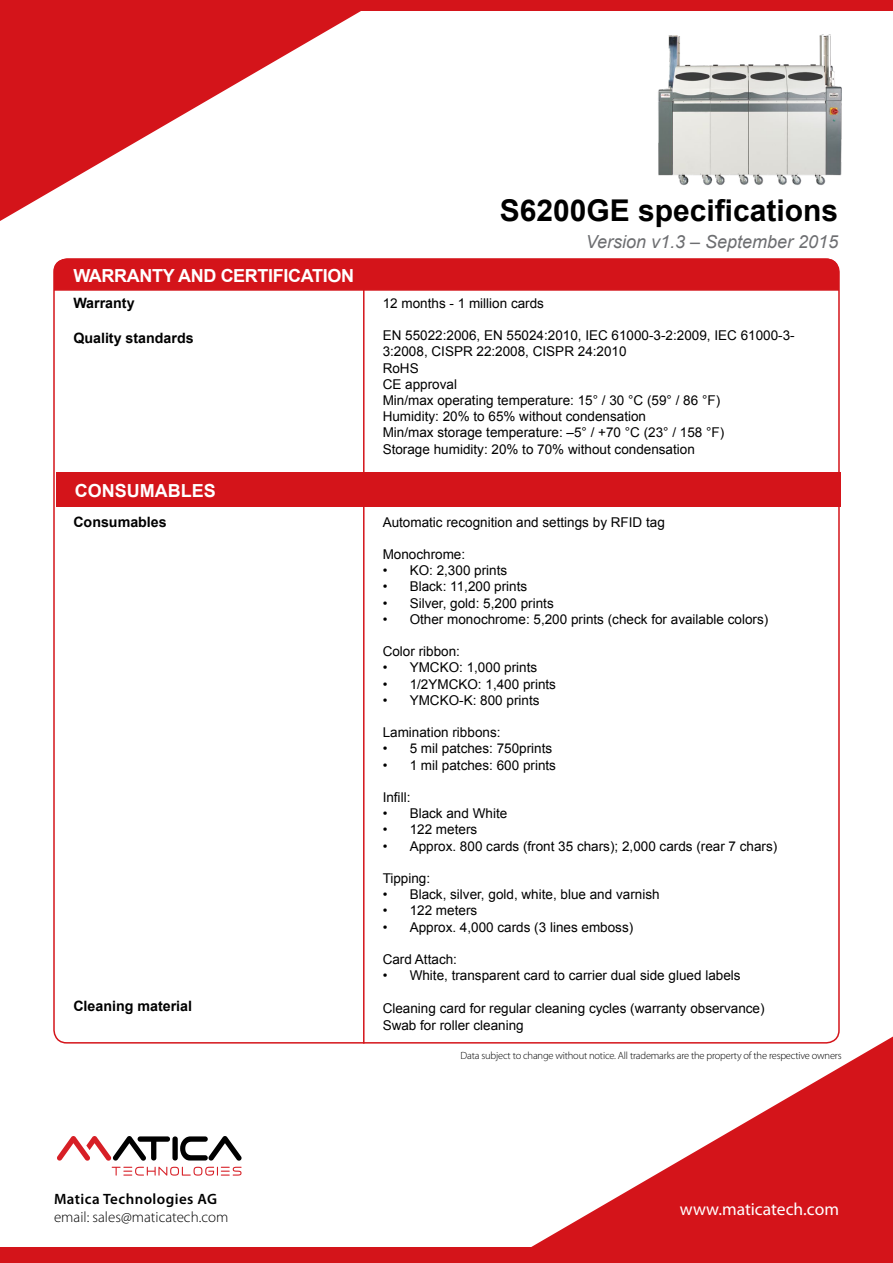
<style>
.page{position:relative;width:893px;height:1263px;background:#fff}
.page>*{position:absolute;margin:0;border:0;box-sizing:border-box;transform-origin:0 0}
.t1{font:700 30px "Arial";color:#000}
.t2{font:italic 18px "Arial";color:#6d6e71}
.t3{font:700 18px "Arial";letter-spacing:-.02em;color:#fff}
.t4{font:700 18px "Arial";color:#fff}
.t5{font:17.55px "Myriad Pro";color:#fff}
.t6{font:300 15px "Myriad Pro";color:#000}
.t7{font:600 15px "Myriad Pro";letter-spacing:.03em;color:#000}
.t8{font:700 14.25px "Arial";color:#000}
.t9{font:13.5px/16.2px "Arial";color:#000}
.t10{font:300 10.5px "Myriad Pro";letter-spacing:-.02em;color:#000}
</style>
<div class="page">
<svg style="left:0;top:11px;width:361px;height:210px"></svg>
<div style="left:0;top:0;width:893px;height:11px;background:#d4141a"></div>
<svg style="left:509px;top:1036px;width:384px;height:211px"></svg>
<div style="left:0;top:1247px;width:893px;height:16px;background:#d4141a"></div>
<svg style="left:57px;top:1136px;width:185px;height:25px"></svg>
<svg style="left:112px;top:1167px;width:130px;height:8px"></svg>
<div style="left:53px;top:258px;width:787px;height:33px;background:#d4141a"></div>
<div style="left:56px;top:473px;width:785px;height:34px;background:#d4141a"></div>
<hr style="left:363px;top:272px;width:2px;height:771px;background:#d4141a">
<img style="left:658px;top:34px;width:184px;height:152px">
<h2 class="t3" style="left:73px;top:263px;width:282px">WARRANTY AND CERTIFICATION</h2>
<p class="t8" style="left:73px;top:294px;width:63px">Warranty</p>
<p class="t8" style="left:73px;top:328px;width:122px">Quality standards</p>
<h2 class="t4" style="left:75px;top:479px;width:142px">CONSUMABLES</h2>
<p class="t8" style="left:73px;top:512px;width:95px">Consumables</p>
<p class="t8" style="left:73px;top:997px;width:120px">Cleaning material</p>
<h1 class="t1" style="left:500px;top:191px;width:340px">S6200GE specifications</h1>
<h2 class="t2" style="left:586px;top:230px;width:254px">Version v1.3 – September 2015</h2>
<p class="t9" style="left:383px;top:295px;width:163px">12 months - 1 million cards</p>
<p class="t9" style="left:383px;top:328px;width:413px">EN 55022:2006, EN 55024:2010, IEC 61000-3-2:2009, IEC 61000-3- 3:2008, CISPR 22:2008, CISPR 24:2010<br>RoHS<br>CE approval<br>Min/max operating temperature: 15° / 30 °C (59° / 86 °F)<br>Humidity: 20% to 65% without condensation<br>Min/max storage temperature: –5° / +70 °C (23° / 158 °F)<br>Storage humidity: 20% to 70% without condensation</p>
<p class="t9" style="left:383px;top:514px;width:284px">Automatic recognition and settings by RFID tag</p>
<p class="t9" style="left:383px;top:546px;width:84px">Monochrome:</p>
<p class="t9" style="left:383px;top:562px;width:126px">• KO: 2,300 prints</p>
<p class="t9" style="left:383px;top:579px;width:146px">• Black: 11,200 prints</p>
<p class="t9" style="left:383px;top:595px;width:173px">• Silver, gold: 5,200 prints</p>
<p class="t9" style="left:383px;top:611px;width:387px">• Other monochrome: 5,200 prints (check for available colors)</p>
<p class="t9" style="left:383px;top:643px;width:79px">Color ribbon:</p>
<p class="t9" style="left:383px;top:660px;width:156px">• YMCKO: 1,000 prints</p>
<p class="t9" style="left:383px;top:676px;width:175px">• 1/2YMCKO: 1,400 prints</p>
<p class="t9" style="left:383px;top:692px;width:158px">• YMCKO-K: 800 prints</p>
<p class="t9" style="left:383px;top:724px;width:119px">Lamination ribbons:</p>
<p class="t9" style="left:383px;top:741px;width:171px">• 5 mil patches: 750prints</p>
<p class="t9" style="left:383px;top:757px;width:175px">• 1 mil patches: 600 prints</p>
<p class="t9" style="left:383px;top:789px;width:29px">Infill:</p>
<p class="t9" style="left:383px;top:805px;width:126px">• Black and White</p>
<p class="t9" style="left:383px;top:822px;width:96px">• 122 meters</p>
<p class="t9" style="left:383px;top:838px;width:396px">• Approx. 800 cards (front 35 chars); 2,000 cards (rear 7 chars)</p>
<p class="t9" style="left:383px;top:870px;width:49px">Tipping:</p>
<p class="t9" style="left:383px;top:886px;width:278px">• Black, silver, gold, white, blue and varnish</p>
<p class="t9" style="left:383px;top:903px;width:96px">• 122 meters</p>
<p class="t9" style="left:383px;top:919px;width:252px">• Approx. 4,000 cards (3 lines emboss)</p>
<p class="t9" style="left:383px;top:951px;width:76px">Card Attach:</p>
<p class="t9" style="left:383px;top:967px;width:359px">• White, transparent card to carrier dual side glued labels</p>
<p class="t9" style="left:383px;top:999px;width:383px;line-height:17.1px">Cleaning card for regular cleaning cycles (warranty observance)<br>Swab for roller cleaning</p>
<p class="t10" style="left:461px;top:1049px;width:383px">Data subject to change without notice. All trademarks are the property of the respective owners</p>
<p class="t7" style="left:54px;top:1190px;width:165px">Matica Technologies AG</p>
<p class="t6" style="left:54px;top:1208px;width:176px">email: sales@maticatech.com</p>
<p class="t5" style="left:680px;top:1198px;width:161px">www.maticatech.com</p>
</div>
